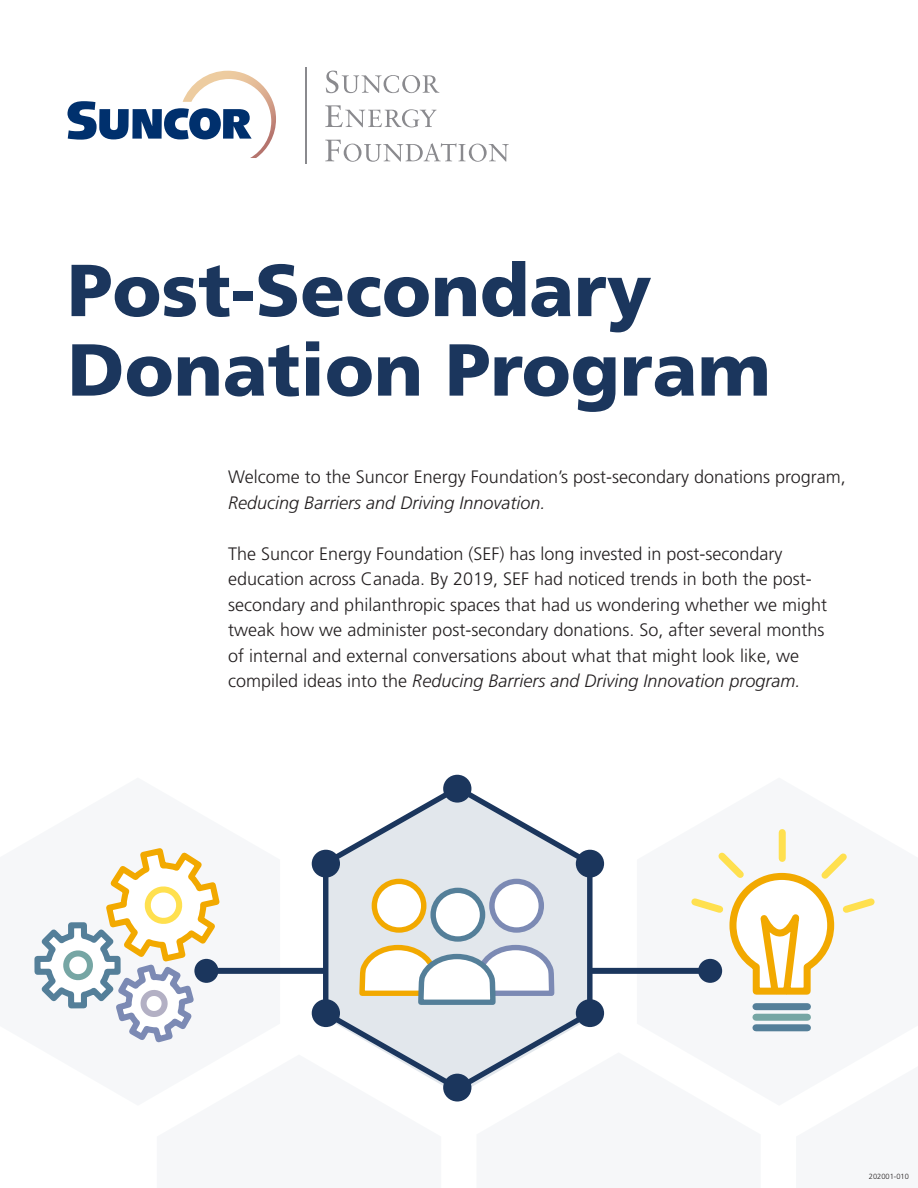
<style>
.page{position:relative;width:918px;height:1188px;background:#fff}
.page>*{position:absolute;margin:0;border:0;box-sizing:border-box;transform-origin:0 0}
.t1{font:900 73.5px "Frutiger LT Std";color:#1b365d}
.t2{font:300 18px/25.5px "Frutiger LT Std";color:#231f20}
.t3{font:300 7.5px "Frutiger LT Std";color:#231f20}
.s1{font-style:italic}
</style>
<div class="page">
<svg style="left:320px;top:782px;width:277px;height:313px"></svg>
<div style="left:374px;top:881px;width:50px;height:49px;background:#fff;border-radius:50%"></div>
<div style="left:372px;top:879px;width:54px;height:54px;border:5px solid #f2a900;border-radius:50%"></div>
<div style="left:492px;top:881px;width:49px;height:49px;background:#fff;border-radius:50%"></div>
<div style="left:489px;top:879px;width:55px;height:54px;border:5px solid #7c8ab4;border-radius:50%"></div>
<svg style="left:433px;top:890px;width:50px;height:49px"></svg>
<div style="left:430px;top:888px;width:55px;height:54px;border:5px solid #547f99;border-radius:50%"></div>
<svg style="left:357px;top:942px;width:201px;height:66px"></svg>
<div style="left:443px;top:1074px;width:28px;height:28px;background:#1b365d;border-radius:50%"></div>
<div style="left:443px;top:775px;width:28px;height:28px;background:#1b365d;border-radius:50%"></div>
<div style="left:576px;top:850px;width:28px;height:28px;background:#1b365d;border-radius:50%"></div>
<div style="left:576px;top:999px;width:28px;height:28px;background:#1b365d;border-radius:50%"></div>
<div style="left:312px;top:850px;width:28px;height:28px;background:#1b365d;border-radius:50%"></div>
<div style="left:312px;top:999px;width:28px;height:28px;background:#1b365d;border-radius:50%"></div>
<svg style="left:476px;top:1052px;width:121px;height:43px"></svg>
<svg style="left:320px;top:1054px;width:121px;height:41px"></svg>
<svg style="left:34px;top:848px;width:190px;height:195px"></svg>
<div style="left:756px;top:1024px;width:51px;height:7px;background:#547f99"></div>
<div style="left:756px;top:1014px;width:51px;height:7px;background:#76a6a4"></div>
<div style="left:756px;top:1003px;width:51px;height:7px;background:#547f99"></div>
<svg style="left:686px;top:829px;width:189px;height:166px"></svg>
<div style="left:206px;top:968px;width:120px;height:6px;background:#1b365d"></div>
<div style="left:194px;top:959px;width:24px;height:24px;background:#1b365d;border-radius:50%"></div>
<div style="left:591px;top:968px;width:119px;height:6px;background:#1b365d"></div>
<div style="left:698px;top:959px;width:24px;height:24px;background:#1b365d;border-radius:50%"></div>
<hr style="left:305px;top:68px;width:2px;height:96px;background:#8a8a8e">
<svg style="left:326px;top:71px;width:113px;height:22px"></svg>
<svg style="left:325px;top:105px;width:111px;height:22px"></svg>
<svg style="left:325px;top:140px;width:184px;height:22px"></svg>
<svg style="left:68px;top:71px;width:208px;height:87px"></svg>
<p class="t1" style="left:68px;top:246px;width:586px">Post-Secondary</p>
<p class="t1" style="left:68px;top:326px;width:705px">Donation Program</p>
<p class="t2" style="left:228px;top:465px;width:619px">Welcome to the Suncor Energy Foundation’s post-secondary donations program,<br><span class="s1">Reducing Barriers and Driving Innovation.</span></p>
<p class="t2" style="left:228px;top:541px;width:600px">The Suncor Energy Foundation (SEF) has long invested in post-secondary education across Canada. By 2019, SEF had noticed trends in both the post&shy;secondary and philanthropic spaces that had us wondering whether we might tweak how we administer post-secondary donations. So, after several months of internal and external conversations about what that might look like, we compiled ideas into the <span class="s1">Reducing Barriers and Driving Innovation program.</span></p>
<p class="t3" style="left:869px;top:1173px;width:42px">202001-010</p>
</div>
